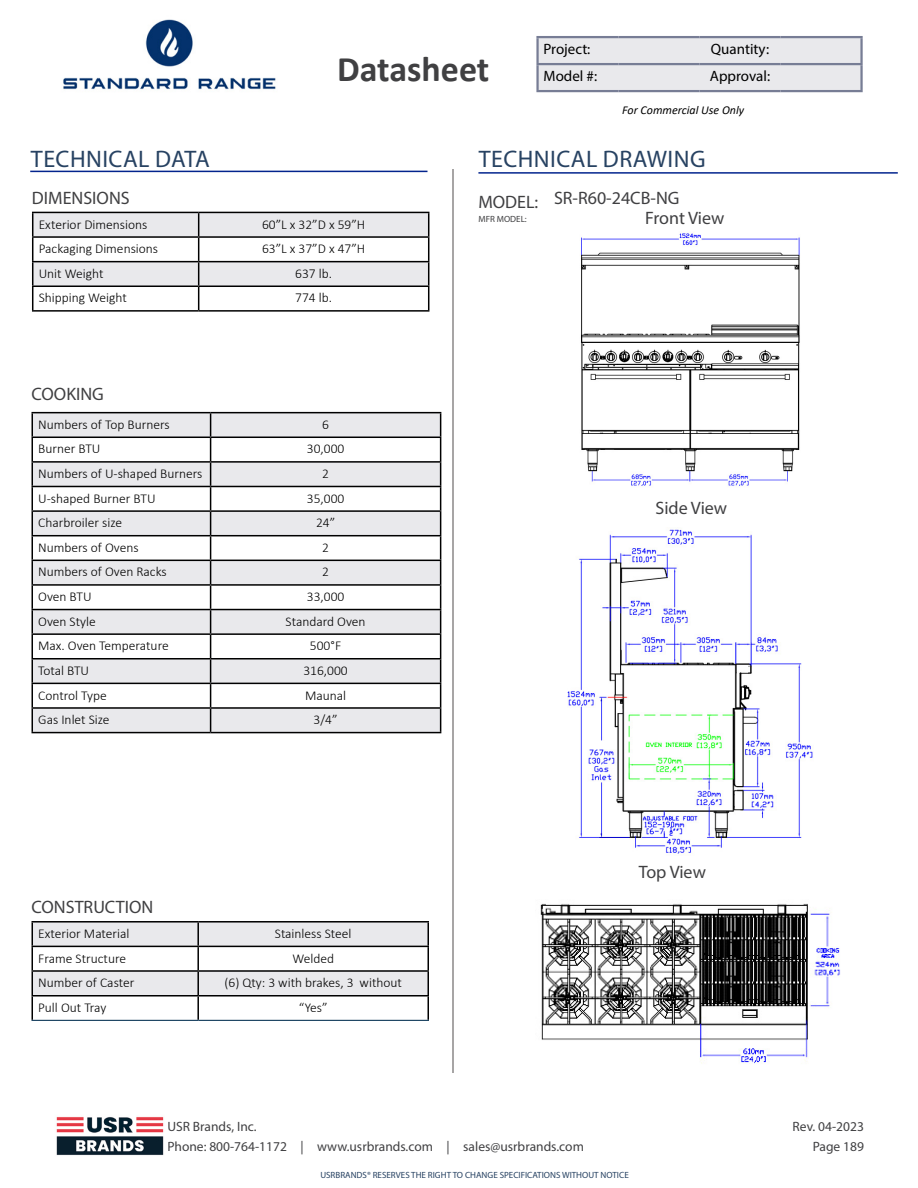
<style>
.page{position:relative;width:918px;height:1188px;background:#fff}
.page>*{position:absolute;margin:0;border:0;box-sizing:border-box;transform-origin:0 0}
.t1{font:700 36px "Calibri";color:#404042}
.t2{font:24px "Myriad Pro";letter-spacing:.02em;color:#274262}
.t3{font:18px/20.1px "Myriad Pro";color:#404042}
.t4{font:15px "Myriad Pro";color:#000}
.t5{font:300 13.5px "Calibri";color:#000}
.t6{font:13.5px/19.5px "Myriad Pro";color:#404042}
.t7{font:italic 12px "Calibri";color:#000}
.t8{font:9px "Myriad Pro";color:#274262}
.t9{font:9px "Myriad Pro";color:#404042}
</style>
<div class="page">
<hr style="left:452px;top:169px;width:2px;height:904px;background:#a7a5a5">
<svg style="left:32px;top:212px;width:397px;height:98px"></svg>
<hr style="left:32px;top:310px;width:167px;height:2px;background:#000">
<hr style="left:199px;top:310px;width:230px;height:2px;background:#000">
<svg style="left:33px;top:413px;width:407px;height:319px;fill:#e9e9ec"></svg>
<hr style="left:32px;top:412px;width:179px;height:1px;background:#000">
<hr style="left:211px;top:412px;width:230px;height:1px;background:#000">
<hr style="left:32px;top:437px;width:179px;height:1px;background:#000">
<hr style="left:211px;top:437px;width:230px;height:1px;background:#000">
<hr style="left:32px;top:461px;width:179px;height:2px;background:#000">
<hr style="left:211px;top:461px;width:230px;height:2px;background:#000">
<hr style="left:32px;top:486px;width:179px;height:1px;background:#000">
<hr style="left:211px;top:486px;width:230px;height:1px;background:#000">
<hr style="left:32px;top:510px;width:179px;height:2px;background:#000">
<hr style="left:211px;top:510px;width:230px;height:2px;background:#000">
<hr style="left:32px;top:535px;width:179px;height:1px;background:#000">
<hr style="left:211px;top:535px;width:230px;height:1px;background:#000">
<hr style="left:32px;top:560px;width:179px;height:1px;background:#000">
<hr style="left:211px;top:560px;width:230px;height:1px;background:#000">
<hr style="left:32px;top:584px;width:179px;height:2px;background:#000">
<hr style="left:211px;top:584px;width:230px;height:2px;background:#000">
<hr style="left:32px;top:609px;width:179px;height:1px;background:#000">
<hr style="left:211px;top:609px;width:230px;height:1px;background:#000">
<hr style="left:32px;top:633px;width:179px;height:2px;background:#000">
<hr style="left:211px;top:633px;width:230px;height:2px;background:#000">
<hr style="left:32px;top:658px;width:179px;height:2px;background:#000">
<hr style="left:211px;top:658px;width:230px;height:2px;background:#000">
<hr style="left:32px;top:683px;width:179px;height:1px;background:#000">
<hr style="left:211px;top:683px;width:230px;height:1px;background:#000">
<hr style="left:32px;top:707px;width:179px;height:2px;background:#000">
<svg style="left:32px;top:413px;width:1px;height:319px"></svg>
<hr style="left:211px;top:707px;width:230px;height:2px;background:#000">
<svg style="left:210px;top:413px;width:1px;height:319px"></svg>
<svg style="left:440px;top:413px;width:1px;height:319px"></svg>
<hr style="left:32px;top:732px;width:179px;height:1px;background:#000">
<hr style="left:211px;top:732px;width:230px;height:1px;background:#000">
<hr style="left:32px;top:921px;width:166px;height:2px;background:#000">
<hr style="left:198px;top:921px;width:231px;height:2px;background:#000">
<svg style="left:32px;top:922px;width:397px;height:98px"></svg>
<hr style="left:32px;top:1020px;width:166px;height:1px;background:#113a5b">
<hr style="left:198px;top:1020px;width:231px;height:1px;background:#113a5b">
<img style="left:581px;top:233px;width:219px;height:253px">
<img style="left:567px;top:529px;width:246px;height:325px">
<img style="left:540px;top:903px;width:300px;height:161px">
<img style="left:56px;top:1117px;width:108px;height:39px">
<div style="left:539px;top:38px;width:321px;height:52px;background:#e9e9ec"></div>
<hr style="left:536px;top:36px;width:83px;height:2px;background:#777d95">
<hr style="left:536px;top:38px;width:3px;height:25px;background:#777d95">
<hr style="left:619px;top:36px;width:81px;height:2px;background:#777d95">
<hr style="left:700px;top:36px;width:81px;height:2px;background:#777d95">
<hr style="left:781px;top:36px;width:82px;height:2px;background:#777d95">
<hr style="left:860px;top:38px;width:3px;height:25px;background:#777d95">
<hr style="left:536px;top:63px;width:83px;height:2px;background:#777d95">
<hr style="left:536px;top:65px;width:3px;height:25px;background:#777d95">
<hr style="left:619px;top:63px;width:81px;height:2px;background:#777d95">
<hr style="left:700px;top:63px;width:81px;height:2px;background:#777d95">
<hr style="left:781px;top:63px;width:82px;height:2px;background:#777d95">
<hr style="left:860px;top:65px;width:3px;height:25px;background:#777d95">
<hr style="left:536px;top:90px;width:83px;height:2px;background:#777d95">
<hr style="left:619px;top:90px;width:81px;height:2px;background:#777d95">
<hr style="left:700px;top:90px;width:81px;height:2px;background:#777d95">
<hr style="left:781px;top:90px;width:82px;height:2px;background:#777d95">
<img style="left:63px;top:19px;width:213px;height:71px">
<hr style="left:30px;top:171px;width:398px;height:1px;background:#03248d">
<hr style="left:478px;top:172px;width:420px;height:2px;background:#03248d">
<h1 class="t1" style="left:337px;top:43px;width:154px">Datasheet</h1>
<p class="t4" style="left:544px;top:40px;width:48px">Project:</p>
<p class="t4" style="left:711px;top:40px;width:60px">Quantity:</p>
<p class="t4" style="left:544px;top:67px;width:55px">Model #:</p>
<p class="t4" style="left:710px;top:67px;width:62px">Approval:</p>
<p class="t7" style="left:622px;top:102px;width:123px">For Commercial Use Only</p>
<h2 class="t2" style="left:31px;top:144px;width:181px">TECHNICAL DATA</h2>
<h2 class="t2" style="left:479px;top:144px;width:228px">TECHNICAL DRAWING</h2>
<h3 class="t3" style="left:478px;top:191px;width:61px">MODEL:</h3>
<p class="t9" style="left:478px;top:213px;width:50px">MFR MODEL:</p>
<p class="t5" style="left:39px;top:216px;width:110px">Exterior Dimensions</p>
<p class="t5" style="left:262px;top:216px;width:105px">60”L x 32”D x 59”H</p>
<p class="t5" style="left:39px;top:240px;width:121px">Packaging Dimensions</p>
<p class="t5" style="left:262px;top:240px;width:105px">63”L x 37”D x 47”H</p>
<p class="t5" style="left:39px;top:265px;width:66px">Unit Weight</p>
<p class="t5" style="left:295px;top:265px;width:38px">637 lb.</p>
<p class="t5" style="left:39px;top:290px;width:90px">Shipping Weight</p>
<p class="t5" style="left:295px;top:290px;width:38px">774 lb.</p>
<h3 class="t3" style="left:32px;top:187px;width:99px">DIMENSIONS</h3>
<h3 class="t3" style="left:645px;top:187px;width:81px;text-indent:-91px">SR-R60-24CB-NG<br>Front View</h3>
<h3 class="t3" style="left:32px;top:384px;width:74px">COOKING</h3>
<p class="t5" style="left:38px;top:416px;width:133px">Numbers of Top Burners</p>
<p class="t5" style="left:322px;top:416px;width:8px">6</p>
<p class="t5" style="left:38px;top:441px;width:64px">Burner BTU</p>
<p class="t5" style="left:307px;top:441px;width:39px">30,000</p>
<p class="t5" style="left:38px;top:465px;width:166px">Numbers of U-shaped Burners</p>
<p class="t5" style="left:322px;top:465px;width:8px">2</p>
<p class="t5" style="left:38px;top:490px;width:119px">U-shaped Burner BTU</p>
<p class="t5" style="left:307px;top:490px;width:39px">35,000</p>
<p class="t5" style="left:38px;top:514px;width:85px">Charbroiler size</p>
<p class="t5" style="left:316px;top:514px;width:21px">24”</p>
<p class="t5" style="left:38px;top:539px;width:102px">Numbers of Ovens</p>
<p class="t5" style="left:322px;top:539px;width:8px">2</p>
<p class="t5" style="left:38px;top:564px;width:130px">Numbers of Oven Racks</p>
<p class="t5" style="left:322px;top:564px;width:8px">2</p>
<p class="t5" style="left:38px;top:588px;width:55px">Oven BTU</p>
<p class="t5" style="left:307px;top:588px;width:39px">33,000</p>
<p class="t5" style="left:38px;top:613px;width:59px">Oven Style</p>
<p class="t5" style="left:286px;top:613px;width:81px">Standard Oven</p>
<p class="t5" style="left:38px;top:637px;width:132px">Max. Oven Temperature</p>
<p class="t5" style="left:310px;top:637px;width:33px">500°F</p>
<p class="t5" style="left:38px;top:662px;width:52px">Total BTU</p>
<p class="t5" style="left:303px;top:662px;width:46px">316,000</p>
<p class="t5" style="left:38px;top:687px;width:70px">Control Type</p>
<p class="t5" style="left:305px;top:687px;width:43px">Maunal</p>
<p class="t5" style="left:38px;top:711px;width:73px">Gas Inlet Size</p>
<p class="t5" style="left:314px;top:711px;width:26px">3/4”</p>
<h3 class="t3" style="left:656px;top:497px;width:73px">Side View</h3>
<h3 class="t3" style="left:32px;top:897px;width:123px">CONSTRUCTION</h3>
<p class="t5" style="left:38px;top:925px;width:93px">Exterior Material</p>
<p class="t5" style="left:275px;top:925px;width:78px">Stainless Steel</p>
<p class="t5" style="left:38px;top:950px;width:89px">Frame Structure</p>
<p class="t5" style="left:292px;top:950px;width:43px">Welded</p>
<p class="t5" style="left:38px;top:974px;width:98px">Number of Caster</p>
<p class="t5" style="left:224px;top:974px;width:179px">(6) Qty: 3 with brakes, 3 without</p>
<p class="t5" style="left:38px;top:999px;width:70px">Pull Out Tray</p>
<p class="t5" style="left:299px;top:999px;width:30px">“Yes”</p>
<h3 class="t3" style="left:639px;top:862px;width:69px">Top View</h3>
<p class="t6" style="left:167px;top:1117px;width:418px">USR Brands, Inc.<br>Phone: 800-764-1172 | www.usrbrands.com | sales@usrbrands.com</p>
<p class="t8" style="left:320px;top:1169px;width:310px">USRBRANDS® RESERVES THE RIGHT TO CHANGE SPECIFICATIONS WITHOUT NOTICE</p>
<p class="t6" style="left:793px;top:1117px;width:73px;text-align:right">Rev. 04-2023<br>Page 189</p>
</div>
